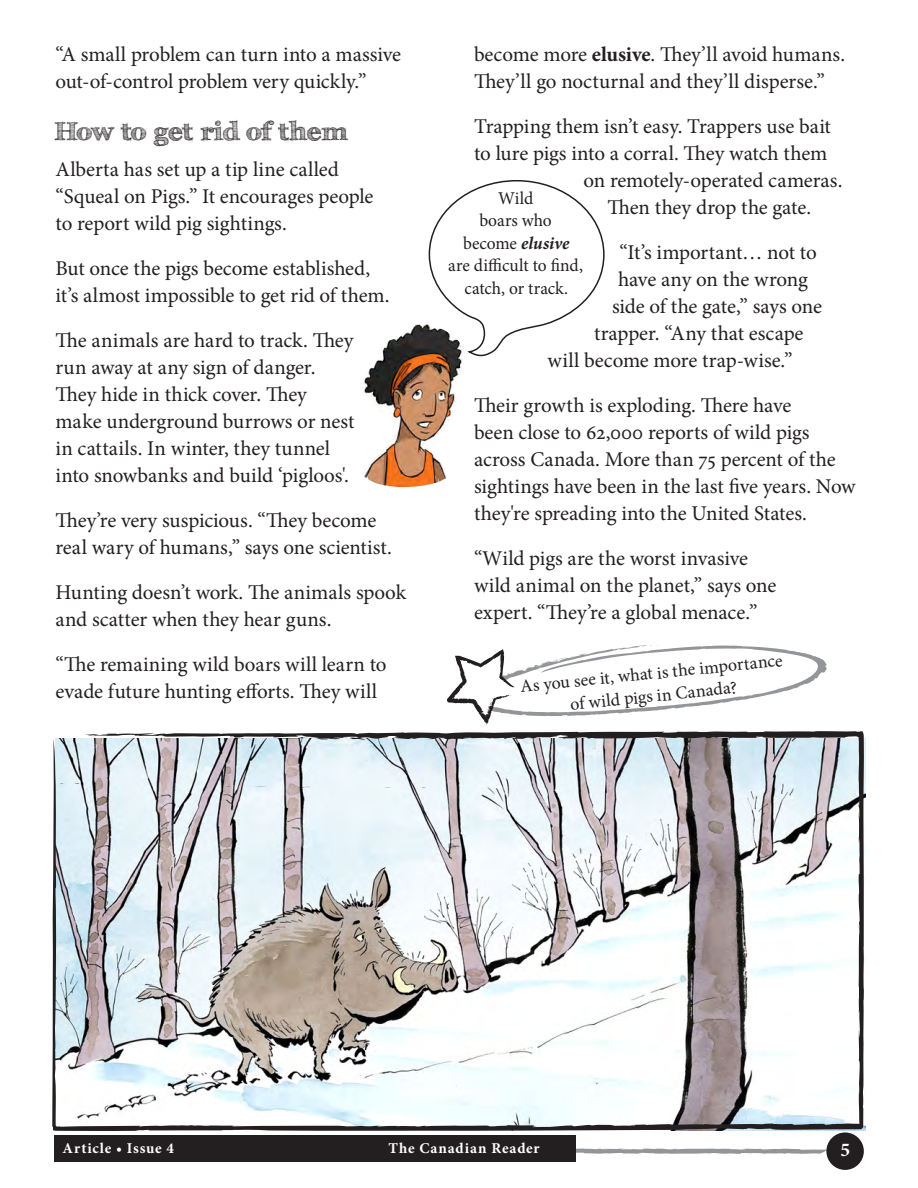
<style>
.page{position:relative;width:918px;height:1188px;background:#fff}
.page>*{position:absolute;margin:0;border:0;box-sizing:border-box;transform-origin:0 0}
.Article_subhead{font:700 25.5px "FFF Tusj";letter-spacing:.025em;color:#231f20}
.Article_body_text{font:21px/27px "Minion Pro";letter-spacing:-.005em;color:#231f20}
.t1{font:700 19.5px "Minion Pro";color:#fff}
.Article_definition_and_question_text{font:18px/22.5px "Minion Pro";color:#231f20;text-align:center}
.Body_center{font:18px/22.5px "Minion Pro";color:#231f20;text-align:center}
.t2{font:700 15px "Minion Pro";letter-spacing:.055em;color:#fff}
.s1{font-weight:700}
.s2{font-weight:700;font-style:italic}
</style>
<div class="page">
<svg style="left:576px;top:1148px;width:250px;height:6px"></svg>
<div style="left:54px;top:1135px;width:522px;height:27px;background:#231f20"></div>
<div style="left:826px;top:1132px;width:38px;height:38px;background:#231f20;border-radius:50%"></div>
<svg style="left:52px;top:731px;width:813px;height:400px"></svg>
<svg style="left:57px;top:783px;width:25px;height:1px"></svg>
<svg style="left:253px;top:786px;width:14px;height:1px"></svg>
<svg style="left:447px;top:645px;width:380px;height:80px"></svg>
<svg style="left:428px;top:180px;width:177px;height:177px"></svg>
<img style="left:362px;top:324px;width:105px;height:163px">
<p class="Article_body_text" style="left:56px;top:41px;width:347px">“A small problem can turn into a massive out-of-control problem very quickly.”</p>
<p class="Article_subhead" style="left:56px;top:116px;width:293px">How to get rid of them</p>
<p class="Article_body_text" style="left:56px;top:156px;width:320px">Alberta has set up a tip line called “Squeal on Pigs.” It encourages people to report wild pig sightings.</p>
<p class="Article_body_text" style="left:56px;top:255px;width:335px">But once the pigs become established, it’s almost impossible to get rid of them.</p>
<p class="Article_body_text" style="left:56px;top:327px;width:300px">The animals are hard to track. They run away at any sign of danger.<br>They hide in thick cover. They make underground burrows or nest in cattails. In winter, they tunnel into snowbanks and build ‘pigloos'.</p>
<p class="Article_body_text" style="left:56px;top:507px;width:338px">They’re very suspicious. “They become real wary of humans,” says one scientist.</p>
<p class="Article_body_text" style="left:56px;top:579px;width:352px">Hunting doesn’t work. The animals spook and scatter when they hear guns.</p>
<p class="Article_body_text" style="left:56px;top:651px;width:333px">“The remaining wild boars will learn to evade future hunting efforts. They will</p>
<p class="Article_body_text" style="left:474px;top:41px;width:373px">become more <span class="s1">elusive</span>. They’ll avoid humans.<br>They’ll go nocturnal and they’ll disperse.”</p>
<p class="Article_body_text" style="left:474px;top:113px;width:359px">Trapping them isn’t easy. Trappers use bait</p>
<p class="Article_body_text" style="left:474px;top:140px;width:355px">to lure pigs into a corral. They watch them</p>
<p class="Article_body_text" style="left:584px;top:167px;width:261px">on remotely-operated cameras.</p>
<p class="Article_body_text" style="left:608px;top:194px;width:205px">Then they drop the gate.</p>
<p class="Article_body_text" style="left:619px;top:239px;width:199px">“It’s important… not to</p>
<p class="Article_body_text" style="left:618px;top:266px;width:192px">have any on the wrong</p>
<p class="Article_body_text" style="left:612px;top:293px;width:212px">side of the gate,” says one</p>
<p class="Article_body_text" style="left:594px;top:320px;width:211px">trapper. “Any that escape</p>
<p class="Article_body_text" style="left:548px;top:347px;width:247px">will become more trap-wise.”</p>
<p class="Article_body_text" style="left:474px;top:392px;width:383px">Their growth is exploding. There have<br>been close to 62,000 reports of wild pigs across Canada. More than 75 percent of the sightings have been in the last five years. Now they're spreading into the United States.</p>
<p class="Article_body_text" style="left:474px;top:545px;width:304px">“Wild pigs are the worst invasive wild animal on the planet,” says one expert. “They’re a global menace.”</p>
<p class="Body_center" style="left:519px;top:676px;width:265px;rotate:-6deg">As you see it, what is the importance of wild pigs in Canada?</p>
<p class="Article_definition_and_question_text" style="left:448px;top:187px;width:136px">Wild<br>boars who<br>become <span class="s2">elusive<br></span>are difficult to find, catch, or track.</p>
<p class="t2" style="left:63px;top:1138px;width:113px">Article • Issue 4</p>
<p class="t2" style="left:389px;top:1138px;width:153px">The Canadian Reader</p>
<p class="t1" style="left:841px;top:1137px;width:11px">5</p>
</div>
